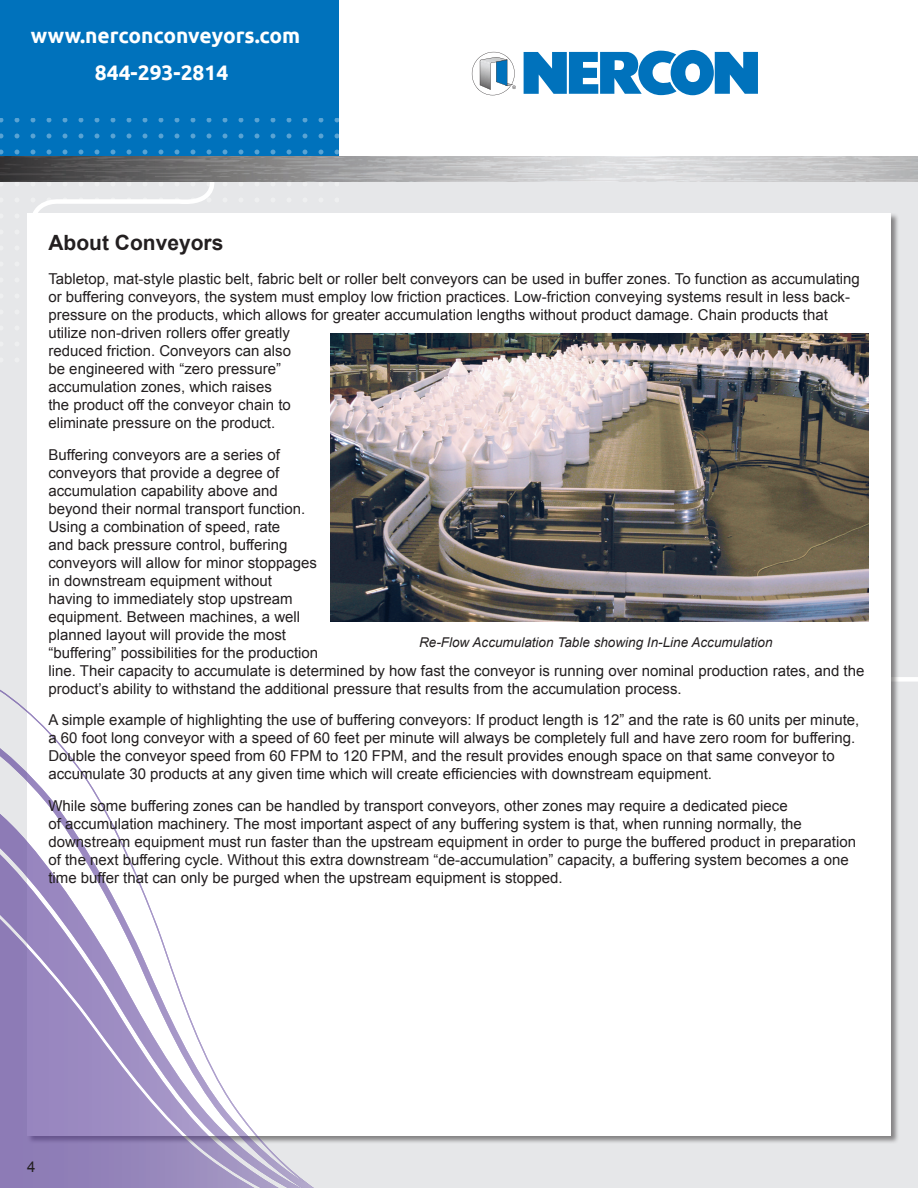
<style>
.page{position:relative;width:918px;height:1188px;background:#fff}
.page>*{position:absolute;margin:0;border:0;box-sizing:border-box;transform-origin:0 0}
.t1{font:700 21px/36.3px "Ubuntu";color:#fff;text-align:center}
.Page_Heading{font:700 21px "Arial";color:#231f20}
.Body_Copy{font:15px/18px "Arial";color:#231f20}
.Photo_Captions{font:italic 13.5px "Arial";color:#231f20}
</style>
<div class="page">
<div style="left:0;top:0;width:339px;height:162px;background:#0072bc"></div>
<div style="left:0;top:166px;width:918px;height:1022px;background:#e6e7e9"></div>
<svg style="left:0;top:119px;width:339px;height:94px"></svg>
<svg style="left:524px;top:50px;width:234px;height:45px"></svg>
<svg style="left:472px;top:52px;width:44px;height:43px"></svg>
<img style="left:0;top:156px;width:918px;height:26px">
<div style="left:27px;top:213px;width:864px;height:922px;background:#fff"></div>
<svg style="left:0;top:689px;width:340px;height:499px"></svg>
<svg style="left:0;top:842px;width:306px;height:346px"></svg>
<svg style="left:0;top:906px;width:282px;height:282px"></svg>
<img style="left:331px;top:333px;width:538px;height:288px">
<h1 class="t1" style="left:31px;top:17px;width:271px">www.nerconconveyors.com<br>844-293-2814</h1>
<p class="Page_Heading" style="left:48px;top:229px;width:177px">About Conveyors</p>
<p class="Body_Copy" style="left:48px;top:270px;width:813px">Tabletop, mat-style plastic belt, fabric belt or roller belt conveyors can be used in buffer zones. To function as accumulating or buffering conveyors, the system must employ low friction practices. Low-friction conveying systems result in less back&shy;pressure on the products, which allows for greater accumulation lengths without product damage. Chain products that utilize non-driven rollers offer greatly<br>reduced friction. Conveyors can also<br>be engineered with “zero pressure”<br>accumulation zones, which raises<br>the product off the conveyor chain to<br>eliminate pressure on the product.</p>
<p class="Body_Copy" style="left:48px;top:446px;width:817px">Buffering conveyors are a series of<br>conveyors that provide a degree of<br>accumulation capability above and<br>beyond their normal transport function.<br>Using a combination of speed, rate<br>and back pressure control, buffering<br>conveyors will allow for minor stoppages<br>in downstream equipment without<br>having to immediately stop upstream<br>equipment. Between machines, a well<br>planned layout will provide the most<br>“buffering” possibilities for the production<br>line. Their capacity to accumulate is determined by how fast the conveyor is running over nominal production rates, and the product’s ability to withstand the additional pressure that results from the accumulation process.</p>
<p class="Body_Copy" style="left:48px;top:711px;width:813px">A simple example of highlighting the use of buffering conveyors: If product length is 12” and the rate is 60 units per minute, a 60 foot long conveyor with a speed of 60 feet per minute will always be completely full and have zero room for buffering.<br>Double the conveyor speed from 60 FPM to 120 FPM, and the result provides enough space on that same conveyor to accumulate 30 products at any given time which will create efficiencies with downstream equipment.</p>
<p class="Body_Copy" style="left:48px;top:797px;width:809px">While some buffering zones can be handled by transport conveyors, other zones may require a dedicated piece<br>of accumulation machinery. The most important aspect of any buffering system is that, when running normally, the downstream equipment must run faster than the upstream equipment in order to purge the buffered product in preparation of the next buffering cycle. Without this extra downstream “de-accumulation” capacity, a buffering system becomes a one time buffer that can only be purged when the upstream equipment is stopped.</p>
<p class="Photo_Captions" style="left:419px;top:634px;width:355px">Re-Flow Accumulation Table showing In-Line Accumulation</p>
<p class="Body_Copy" style="left:27px;top:1158px;width:10px">4</p>
</div>
